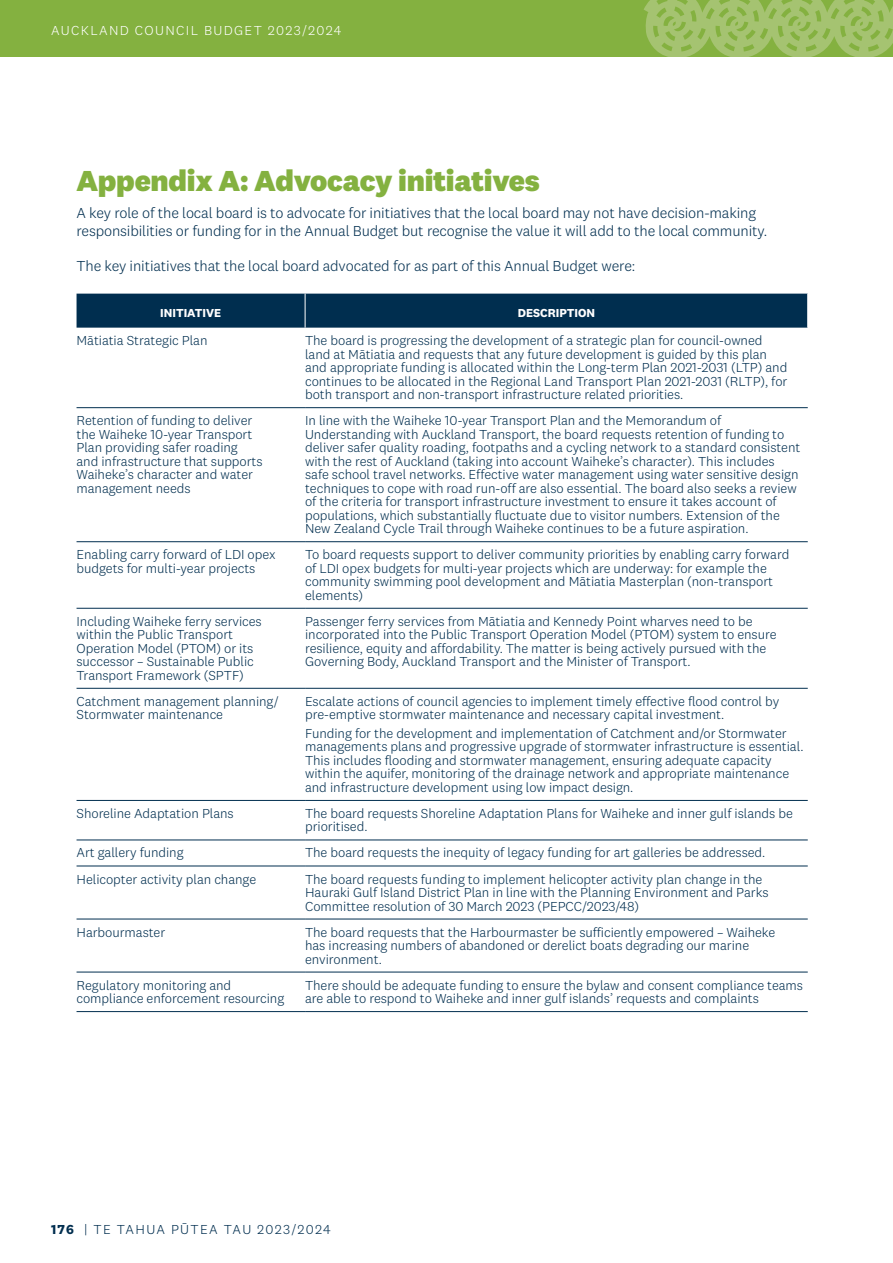
<style>
.page{position:relative;width:893px;height:1263px;background:#fff}
.page>*{position:absolute;margin:0;border:0;box-sizing:border-box;transform-origin:0 0}
.t1{font:800 30px "National 2";letter-spacing:-.01em;color:#84b140}
.t2{font:300 15px/18px "National 2";letter-spacing:-.01em;color:#002e4f}
.t3{font:300 13.5px/13.5px "National 2";letter-spacing:-.005em;color:#002e4f}
.t4{font:300 13.5px "National 2";letter-spacing:.1em;color:#fff}
.t5{font:300 13.5px "National 2";letter-spacing:.1em;color:#002e4f}
.t6{font:700 12px "National 2";color:#fff}
.s1{font-weight:700}
</style>
<div class="page">
<div style="left:77px;top:294px;width:730px;height:34px;background:#002e4f"></div>
<hr style="left:77px;top:407px;width:228px;height:1px;background:#002e4f">
<hr style="left:305px;top:407px;width:503px;height:1px;background:#002e4f">
<hr style="left:77px;top:541px;width:228px;height:1px;background:#002e4f">
<hr style="left:305px;top:541px;width:503px;height:1px;background:#002e4f">
<hr style="left:77px;top:608px;width:228px;height:1px;background:#002e4f">
<hr style="left:305px;top:608px;width:503px;height:1px;background:#002e4f">
<hr style="left:77px;top:688px;width:228px;height:1px;background:#002e4f">
<hr style="left:305px;top:688px;width:503px;height:1px;background:#002e4f">
<hr style="left:77px;top:800px;width:228px;height:1px;background:#002e4f">
<hr style="left:305px;top:800px;width:503px;height:1px;background:#002e4f">
<hr style="left:77px;top:840px;width:228px;height:1px;background:#002e4f">
<hr style="left:305px;top:840px;width:503px;height:1px;background:#002e4f">
<hr style="left:77px;top:866px;width:228px;height:1px;background:#002e4f">
<hr style="left:305px;top:866px;width:503px;height:1px;background:#002e4f">
<hr style="left:77px;top:919px;width:228px;height:1px;background:#002e4f">
<hr style="left:305px;top:919px;width:503px;height:1px;background:#002e4f">
<hr style="left:77px;top:972px;width:228px;height:1px;background:#002e4f">
<hr style="left:305px;top:972px;width:503px;height:1px;background:#002e4f">
<hr style="left:77px;top:1011px;width:228px;height:1px;background:#002e4f">
<hr style="left:305px;top:1011px;width:503px;height:1px;background:#002e4f">
<hr style="left:305px;top:294px;width:1px;height:34px;background:#fff">
<div style="left:0;top:0;width:893px;height:57px;background:#84b140"></div>
<svg style="left:644px;top:0;width:249px;height:57px"></svg>
<p class="t4" style="left:51px;top:22px;width:292px">AUCKLAND COUNCIL BUDGET 2023/2024</p>
<h1 class="t1" style="left:77px;top:162px;width:465px">Appendix A: Advocacy initiatives</h1>
<p class="t2" style="left:77px;top:203px;width:692px">A key role of the local board is to advocate for initiatives that the local board may not have decision-making responsibilities or funding for in the Annual Budget but recognise the value it will add to the local community.</p>
<p class="t2" style="left:77px;top:256px;width:560px">The key initiatives that the local board advocated for as part of this Annual Budget were:</p>
<p class="t6" style="left:160px;top:305px;width:63px">INITIATIVE</p>
<p class="t6" style="left:518px;top:305px;width:79px">DESCRIPTION</p>
<p class="t3" style="left:77px;top:334px;width:132px">Mātiatia Strategic Plan</p>
<p class="t3" style="left:305px;top:334px;width:484px">The board is progressing the development of a strategic plan for council-owned land at Mātiatia and requests that any future development is guided by this plan and appropriate funding is allocated within the Long-term Plan 2021-2031 (LTP) and continues to be allocated in the Regional Land Transport Plan 2021-2031 (RLTP), for both transport and non-transport infrastructure related priorities.</p>
<p class="t3" style="left:77px;top:414px;width:188px">Retention of funding to deliver the Waiheke 10-year Transport<br>Plan providing safer roading and infrastructure that supports<br>Waiheke’s character and water management needs</p>
<p class="t3" style="left:305px;top:414px;width:497px">In line with the Waiheke 10-year Transport Plan and the Memorandum of Understanding with Auckland Transport, the board requests retention of funding to deliver safer quality roading, footpaths and a cycling network to a standard consistent with the rest of Auckland (taking into account Waiheke’s character). This includes safe school travel networks. Effective water management using water sensitive design techniques to cope with road run-off are also essential. The board also seeks a review of the criteria for transport infrastructure investment to ensure it takes account of populations, which substantially fluctuate due to visitor numbers. Extension of the New Zealand Cycle Trail through Waiheke continues to be a future aspiration.</p>
<p class="t3" style="left:77px;top:548px;width:201px">Enabling carry forward of LDI opex budgets for multi-year projects</p>
<p class="t3" style="left:305px;top:548px;width:486px">To board requests support to deliver community priorities by enabling carry forward of LDI opex budgets for multi-year projects which are underway: for example the community swimming pool development and Mātiatia Masterplan (non-transport elements)</p>
<p class="t3" style="left:77px;top:614px;width:187px">Including Waiheke ferry services within the Public Transport<br>Operation Model (PTOM) or its successor – Sustainable Public<br>Transport Framework (SPTF)</p>
<p class="t3" style="left:305px;top:614px;width:473px">Passenger ferry services from Mātiatia and Kennedy Point wharves need to be incorporated into the Public Transport Operation Model (PTOM) system to ensure resilience, equity and affordability. The matter is being actively pursued with the Governing Body, Auckland Transport and the Minister of Transport.</p>
<p class="t3" style="left:77px;top:694px;width:204px">Catchment management planning/<br>Stormwater maintenance</p>
<p class="t3" style="left:305px;top:694px;width:476px">Escalate actions of council agencies to implement timely effective flood control by pre-emptive stormwater maintenance and necessary capital investment.</p>
<p class="t3" style="left:305px;top:726px;width:500px">Funding for the development and implementation of Catchment and/or Stormwater managements plans and progressive upgrade of stormwater infrastructure is essential.<br>This includes flooding and stormwater management, ensuring adequate capacity within the aquifer, monitoring of the drainage network and appropriate maintenance and infrastructure development using low impact design.</p>
<p class="t3" style="left:77px;top:806px;width:159px">Shoreline Adaptation Plans</p>
<p class="t3" style="left:305px;top:806px;width:489px">The board requests Shoreline Adaptation Plans for Waiheke and inner gulf islands be prioritised.</p>
<p class="t3" style="left:77px;top:846px;width:109px">Art gallery funding</p>
<p class="t3" style="left:305px;top:846px;width:462px">The board requests the inequity of legacy funding for art galleries be addressed.</p>
<p class="t3" style="left:77px;top:872px;width:181px">Helicopter activity plan change</p>
<p class="t3" style="left:305px;top:872px;width:465px">The board requests funding to implement helicopter activity plan change in the<br>Hauraki Gulf Island District Plan in line with the Planning Environment and Parks<br>Committee resolution of 30 March 2023 (PEPCC/2023/48)</p>
<p class="t3" style="left:77px;top:925px;width:90px">Harbourmaster</p>
<p class="t3" style="left:305px;top:925px;width:472px">The board requests that the Harbourmaster be sufficiently empowered – Waiheke has increasing numbers of abandoned or derelict boats degrading our marine environment.</p>
<p class="t3" style="left:77px;top:978px;width:209px">Regulatory monitoring and compliance enforcement resourcing</p>
<p class="t3" style="left:305px;top:978px;width:499px">There should be adequate funding to ensure the bylaw and consent compliance teams are able to respond to Waiheke and inner gulf islands’ requests and complaints</p>
<p class="t5" style="left:51px;top:1221px;width:281px"><span class="s1">176</span> | TE TAHUA PŪTEA TAU 2023/2024</p>
</div>
